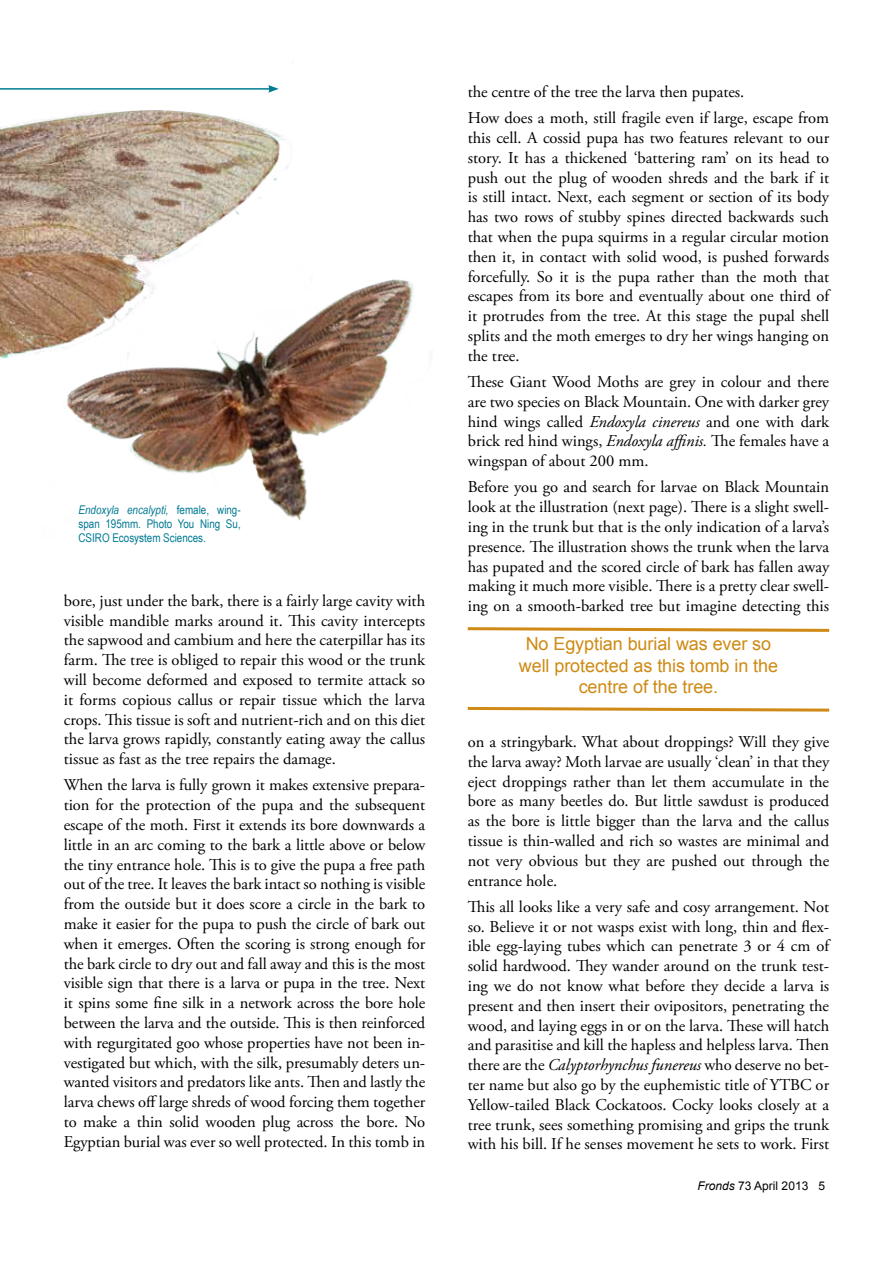
<style>
.page{position:relative;width:893px;height:1263px;background:#fff}
.page>*{position:absolute;margin:0;border:0;box-sizing:border-box;transform-origin:0 0}
.t1{font:18px/21.6px "Arial";letter-spacing:-.005em;color:#ce8a14;text-align:center}
.t2{font:16.5px/19.8px "Adobe Garamond Pro";color:#000;text-align:justify}
.t3{font:12px/14.4px "Arial Narrow";color:#007a93;text-align:justify}
.t4{font:12px "Arial";color:#000}
.s1{font-style:italic}
</style>
<div class="page">
<img style="left:0;top:110px;width:289px;height:250px">
<img style="left:53px;top:254px;width:361px;height:284px">
<hr style="left:0;top:88px;width:271px;height:2px;background:#007a93">
<svg style="left:268px;top:85px;width:11px;height:8px"></svg>
<svg style="left:467px;top:706px;width:363px;height:6px"></svg>
<svg style="left:467px;top:627px;width:363px;height:5px"></svg>
<p class="t3" style="left:79px;top:502px;width:164px"><span class="s1">Endoxyla encalypti,</span> female, wing&shy;span 195mm. Photo You Ning Su, CSIRO Ecosystem Sciences.</p>
<p class="t2" style="left:64px;top:591px;width:363px">bore, just under the bark, there is a fairly large cavity with visible mandible marks around it. This cavity intercepts the sapwood and cambium and here the caterpillar has its farm. The tree is obliged to repair this wood or the trunk will become deformed and exposed to termite attack so it forms copious callus or repair tissue which the larva crops. This tissue is soft and nutrient-rich and on this diet the larva grows rapidly, constantly eating away the callus tissue as fast as the tree repairs the damage.</p>
<p class="t2" style="left:64px;top:776px;width:363px">When the larva is fully grown it makes extensive prepara&shy;tion for the protection of the pupa and the subsequent escape of the moth. First it extends its bore downwards a little in an arc coming to the bark a little above or below the tiny entrance hole. This is to give the pupa a free path out of the tree. It leaves the bark intact so nothing is visible from the outside but it does score a circle in the bark to make it easier for the pupa to push the circle of bark out when it emerges. Often the scoring is strong enough for the bark circle to dry out and fall away and this is the most visible sign that there is a larva or pupa in the tree. Next it spins some fine silk in a network across the bore hole between the larva and the outside. This is then reinforced with regurgitated goo whose properties have not been in&shy;vestigated but which, with the silk, presumably deters un&shy;wanted visitors and predators like ants. Then and lastly the larva chews off large shreds of wood forcing them together to make a thin solid wooden plug across the bore. No Egyptian burial was ever so well protected. In this tomb in</p>
<p class="t2" style="left:468px;top:79px;width:363px;line-height:26.2px">the centre of the tree the larva then pupates.<br>How does a moth, still fragile even if large, escape from</p>
<p class="t2" style="left:468px;top:128px;width:363px">this cell. A cossid pupa has two features relevant to our story. It has a thickened ‘battering ram’ on its head to push out the plug of wooden shreds and the bark if it is still intact. Next, each segment or section of its body has two rows of stubby spines directed backwards such that when the pupa squirms in a regular circular motion then it, in contact with solid wood, is pushed forwards forcefully. So it is the pupa rather than the moth that escapes from its bore and eventually about one third of it protrudes from the tree. At this stage the pupal shell splits and the moth emerges to dry her wings hanging on the tree.</p>
<p class="t2" style="left:468px;top:372px;width:363px">These Giant Wood Moths are grey in colour and there are two species on Black Mountain. One with darker grey hind wings called <span class="s1">Endoxyla cinereus</span> and one with dark brick red hind wings, <span class="s1">Endoxyla affinis.</span> The females have a wingspan of about 200 mm.</p>
<p class="t2" style="left:468px;top:478px;width:363px">Before you go and search for larvae on Black Mountain look at the illustration (next page). There is a slight swell&shy;ing in the trunk but that is the only indication of a larva’s presence. The illustration shows the trunk when the larva has pupated and the scored circle of bark has fallen away making it much more visible. There is a pretty clear swell&shy;ing on a smooth-barked tree but imagine detecting this</p>
<p class="t1" style="left:519px;top:633px;width:261px">No Egyptian burial was ever so well protected as this tomb in the centre of the tree.</p>
<p class="t2" style="left:468px;top:732px;width:363px">on a stringybark. What about droppings? Will they give the larva away? Moth larvae are usually ‘clean’ in that they eject droppings rather than let them accumulate in the bore as many beetles do. But little sawdust is produced as the bore is little bigger than the larva and the callus tissue is thin-walled and rich so wastes are minimal and not very obvious but they are pushed out through the entrance hole.</p>
<p class="t2" style="left:468px;top:897px;width:363px">This all looks like a very safe and cosy arrangement. Not so. Believe it or not wasps exist with long, thin and flex&shy;ible egg-laying tubes which can penetrate 3 or 4 cm of solid hardwood. They wander around on the trunk test&shy;ing we do not know what before they decide a larva is present and then insert their ovipositors, penetrating the wood, and laying eggs in or on the larva. These will hatch and parasitise and kill the hapless and helpless larva. Then there are the <span class="s1">Calyptorhynchus funereus</span> who deserve no bet&shy;ter name but also go by the euphemistic title of YTBC or Yellow-tailed Black Cockatoos. Cocky looks closely at a tree trunk, sees something promising and grips the trunk with his bill. If he senses movement he sets to work. First</p>
<p class="t4" style="left:698px;top:1177px;width:129px"><span class="s1">Fronds</span> 73 April 2013 5</p>
</div>
